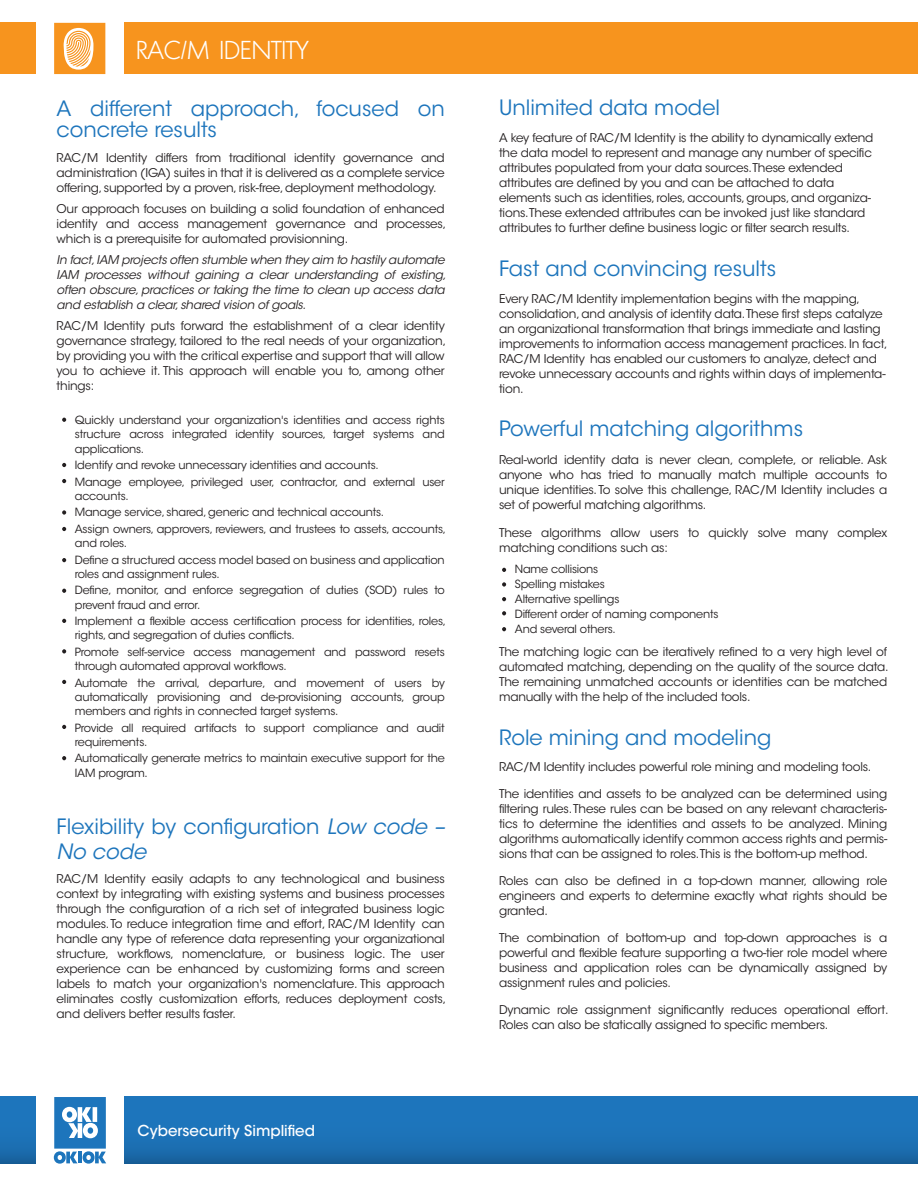
<style>
.page{position:relative;width:918px;height:1188px;background:#fff}
.page>*{position:absolute;margin:0;border:0;box-sizing:border-box;transform-origin:0 0}
.t1{font:300 25.2px "Montreal TS";color:#fff}
.t2{font:21px/21px "ITC Avant Garde Std";color:#1d75bc}
.t3{font:500 15px "ITC Avant Garde Std";color:#fff}
.t4{font:12px/15px "ITC Avant Garde Std";letter-spacing:-.015em;color:#231f20;text-align:justify}
.t5{font:italic 12px/15px "ITC Avant Garde Std";letter-spacing:-.015em;color:#231f20;text-align:justify}
.t6{font:11.25px/16.5px "ITC Avant Garde Std";letter-spacing:-.015em;color:#231f20}
.s1{font-style:italic}
</style>
<div class="page">
<svg style="left:54px;top:1097px;width:52px;height:67px"></svg>
<svg style="left:124px;top:1097px;width:794px;height:67px;background:#1b70b4"></svg>
<svg style="left:0;top:1097px;width:36px;height:67px;background:#1b70b4"></svg>
<div style="left:124px;top:23px;width:794px;height:51px;background:#f7941e"></div>
<div style="left:0;top:23px;width:36px;height:51px;background:#f7941e"></div>
<svg style="left:54px;top:23px;width:51px;height:51px;background:#f8ae55"></svg>
<svg style="left:62px;top:418px;width:4px;height:4px"></svg>
<svg style="left:62px;top:510px;width:4px;height:5px"></svg>
<svg style="left:62px;top:558px;width:4px;height:4px"></svg>
<svg style="left:62px;top:589px;width:4px;height:4px"></svg>
<svg style="left:62px;top:619px;width:4px;height:4px"></svg>
<svg style="left:62px;top:649px;width:4px;height:4px"></svg>
<svg style="left:62px;top:479px;width:4px;height:4px"></svg>
<svg style="left:62px;top:680px;width:4px;height:4px"></svg>
<svg style="left:62px;top:725px;width:4px;height:4px"></svg>
<svg style="left:62px;top:756px;width:4px;height:4px"></svg>
<svg style="left:502px;top:611px;width:4px;height:4px"></svg>
<svg style="left:502px;top:627px;width:4px;height:4px"></svg>
<svg style="left:502px;top:597px;width:4px;height:4px"></svg>
<svg style="left:502px;top:582px;width:4px;height:5px"></svg>
<svg style="left:502px;top:568px;width:4px;height:4px"></svg>
<svg style="left:62px;top:463px;width:4px;height:4px"></svg>
<svg style="left:62px;top:527px;width:4px;height:4px"></svg>
<h1 class="t1" style="left:136px;top:34px;width:174px">RAC/M IDENTITY</h1>
<h2 class="t2" style="left:57px;top:98px;width:390px">A different approach, focused on concrete results</h2>
<p class="t4" style="left:57px;top:150px;width:390px">RAC/M Identity differs from traditional identity governance and administration (IGA) suites in that it is delivered as a complete service offering, supported by a proven, risk-free, deployment methodology.</p>
<p class="t4" style="left:57px;top:201px;width:391px">Our approach focuses on building a solid foundation of enhanced identity and access management governance and processes, which is a prerequisite for automated provisionning.</p>
<p class="t5" style="left:57px;top:252px;width:391px">In fact, IAM projects often stumble when they aim to hastily automate IAM processes without gaining a clear understanding of existing, often obscure, practices or taking the time to clean up access data and establish a clear, shared vision of goals.</p>
<p class="t4" style="left:57px;top:318px;width:391px">RAC/M Identity puts forward the establishment of a clear identity governance strategy, tailored to the real needs of your organization, by providing you with the critical expertise and support that will allow you to achieve it. This approach will enable you to, among other things:</p>
<p class="t6" style="left:75px;top:413px;width:371px;line-height:14.2px;text-align:justify">Quickly understand your organization's identities and access rights structure across integrated identity sources, target systems and applications.</p>
<p class="t6" style="left:75px;top:457px;width:372px">Identify and revoke unnecessary identities and accounts.<br>Manage employee, privileged user, contractor, and external user</p>
<p class="t6" style="left:75px;top:488px;width:373px">accounts.<br>Manage service, shared, generic and technical accounts.<br>Assign owners, approvers, reviewers, and trustees to assets, accounts,</p>
<p class="t6" style="left:75px;top:535px;width:371px">and roles.<br>Define a structured access model based on business and application</p>
<p class="t6" style="left:75px;top:566px;width:371px">roles and assignment rules.<br>Define, monitor, and enforce segregation of duties (SOD) rules to</p>
<p class="t6" style="left:75px;top:596px;width:373px">prevent fraud and error.<br>Implement a flexible access certification process for identities, roles,</p>
<p class="t6" style="left:75px;top:627px;width:371px">rights, and segregation of duties conflicts.<br>Promote self-service access management and password resets</p>
<p class="t6" style="left:75px;top:658px;width:371px">through automated approval workflows.<br>Automate the arrival, departure, and movement of users by</p>
<p class="t6" style="left:75px;top:690px;width:371px;line-height:14.2px">automatically provisioning and de-provisioning accounts, group members and rights in connected target systems.</p>
<p class="t6" style="left:75px;top:721px;width:371px;line-height:14.2px">Provide all required artifacts to support compliance and audit requirements.</p>
<p class="t6" style="left:75px;top:751px;width:371px;line-height:14.2px">Automatically generate metrics to maintain executive support for the<br>IAM program.</p>
<h2 class="t2" style="left:57px;top:814px;width:390px;line-height:25.2px">Flexibility by configuration <span class="s1">Low code –<br>No code</span></h2>
<p class="t4" style="left:57px;top:872px;width:391px">RAC/M Identity easily adapts to any technological and business context by integrating with existing systems and business processes through the configuration of a rich set of integrated business logic modules. To reduce integration time and effort, RAC/M Identity can handle any type of reference data representing your organizational structure, workflows, nomenclature, or business logic. The user experience can be enhanced by customizing forms and screen labels to match your organization's nomenclature. This approach eliminates costly customization efforts, reduces deployment costs, and delivers better results faster.</p>
<p class="t3" style="left:138px;top:1121px;width:179px">Cybersecurity Simplified</p>
<h2 class="t2" style="left:499px;top:97px;width:223px">Unlimited data model</h2>
<p class="t4" style="left:499px;top:130px;width:376px;text-align:left">A key feature of RAC/M Identity is the ability to dynamically extend the data model to represent and manage any number of specific attributes populated from your data sources.These extended attributes are defined by you and can be attached to data elements such as identities, roles, accounts, groups, and organiza&shy;tions.These extended attributes can be invoked just like standard attributes to further define business logic or filter search results.</p>
<h2 class="t2" style="left:499px;top:258px;width:279px">Fast and convincing results</h2>
<p class="t4" style="left:499px;top:291px;width:390px;text-align:left">Every RAC/M Identity implementation begins with the mapping, consolidation, and analysis of identity data.These first steps catalyze an organizational transformation that brings immediate and lasting improvements to information access management practices. In fact, RAC/M Identity has enabled our customers to analyze, detect and revoke unnecessary accounts and rights within days of implementa&shy;tion.</p>
<h2 class="t2" style="left:499px;top:418px;width:306px">Powerful matching algorithms</h2>
<p class="t4" style="left:499px;top:452px;width:390px">Real-world identity data is never clean, complete, or reliable. Ask anyone who has tried to manually match multiple accounts to unique identities. To solve this challenge, RAC/M Identity includes a set of powerful matching algorithms.</p>
<p class="t4" style="left:499px;top:526px;width:390px">These algorithms allow users to quickly solve many complex matching conditions such as:</p>
<p class="t6" style="left:515px;top:562px;width:205px;line-height:15px">Name collisions<br>Spelling mistakes<br>Alternative spellings<br>Different order of naming components<br>And several others.</p>
<p class="t4" style="left:499px;top:645px;width:391px;text-align:left">The matching logic can be iteratively refined to a very high level of automated matching, depending on the quality of the source data.<br>The remaining unmatched accounts or identities can be matched manually with the help of the included tools.</p>
<h2 class="t2" style="left:499px;top:727px;width:274px">Role mining and modeling</h2>
<p class="t4" style="left:499px;top:759px;width:374px">RAC/M Identity includes powerful role mining and modeling tools.</p>
<p class="t4" style="left:499px;top:786px;width:390px">The identities and assets to be analyzed can be determined using filtering rules. These rules can be based on any relevant characteris&shy;tics to determine the identities and assets to be analyzed. Mining algorithms automatically identify common access rights and permis&shy;sions that can be assigned to roles.This is the bottom-up method.</p>
<p class="t4" style="left:499px;top:873px;width:390px">Roles can also be defined in a top-down manner, allowing role engineers and experts to determine exactly what rights should be granted.</p>
<p class="t4" style="left:499px;top:930px;width:390px">The combination of bottom-up and top-down approaches is a powerful and flexible feature supporting a two-tier role model where business and application roles can be dynamically assigned by assignment rules and policies.</p>
<p class="t4" style="left:499px;top:1002px;width:391px">Dynamic role assignment significantly reduces operational effort.<br>Roles can also be statically assigned to specific members.</p>
</div>
